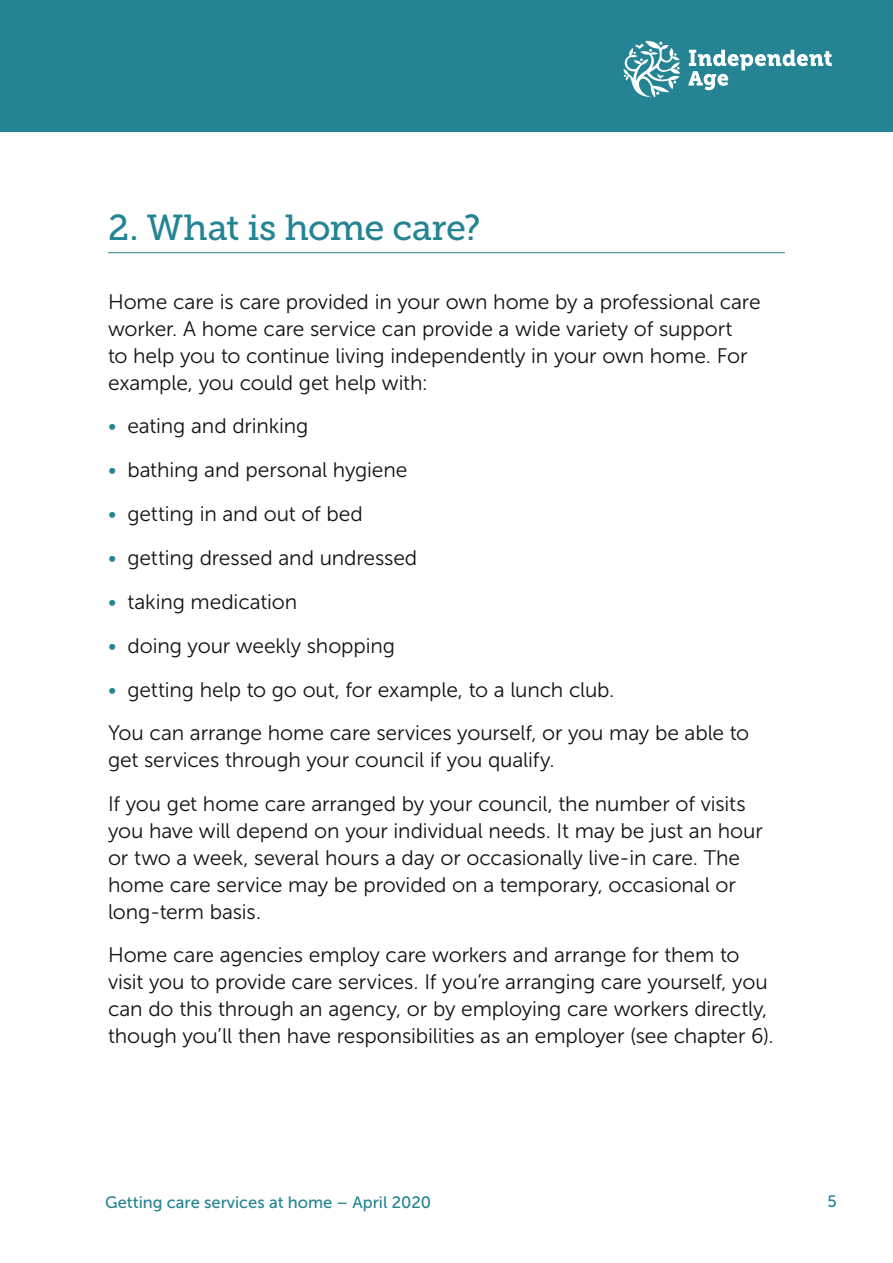
<style>
.page{position:relative;width:893px;height:1263px;background:#fff}
.page>*{position:absolute;margin:0;border:0;box-sizing:border-box;transform-origin:0 0}
.Heading_2{font:36px "Museo Slab 500";letter-spacing:-.02em;color:#248493}
.Body_14pt{font:21px/26.8px "Museo Sans 300";letter-spacing:-.005em;color:#131313}
.t1{font:16.5px "Museo Sans 500";color:#248493}
.s1{color:#248493}
</style>
<div class="page">
<div style="left:0;top:0;width:893px;height:132px;background:#248493"></div>
<svg style="left:623px;top:41px;width:57px;height:57px"></svg>
<svg style="left:688px;top:50px;width:144px;height:40px"></svg>
<hr style="left:108px;top:252px;width:677px;height:1px;background:#248493">
<h2 class="Heading_2" style="left:108px;top:207px;width:374px">2. What is home care?</h2>
<p class="Body_14pt" style="left:108px;top:288px;width:654px">Home care is care provided in your own home by a professional care worker. A home care service can provide a wide variety of support<br>to help you to continue living independently in your own home. For example, you could get help with:</p>
<p class="Body_14pt" style="left:108px;top:413px;width:202px"><span class="s1">•</span> eating and drinking</p>
<p class="Body_14pt" style="left:108px;top:457px;width:301px"><span class="s1">•</span> bathing and personal hygiene</p>
<p class="Body_14pt" style="left:108px;top:501px;width:256px"><span class="s1">•</span> getting in and out of bed</p>
<p class="Body_14pt" style="left:108px;top:544px;width:311px"><span class="s1">•</span> getting dressed and undressed</p>
<p class="Body_14pt" style="left:108px;top:588px;width:191px"><span class="s1">•</span> taking medication</p>
<p class="Body_14pt" style="left:108px;top:632px;width:289px"><span class="s1">•</span> doing your weekly shopping</p>
<p class="Body_14pt" style="left:108px;top:676px;width:508px"><span class="s1">•</span> getting help to go out, for example, to a lunch club.</p>
<p class="Body_14pt" style="left:108px;top:720px;width:643px">You can arrange home care services yourself, or you may be able to get services through your council if you qualify.</p>
<p class="Body_14pt" style="left:108px;top:791px;width:656px">If you get home care arranged by your council, the number of visits you have will depend on your individual needs. It may be just an hour or two a week, several hours a day or occasionally live-in care. The home care service may be provided on a temporary, occasional or long-term basis.</p>
<p class="Body_14pt" style="left:108px;top:942px;width:667px">Home care agencies employ care workers and arrange for them to visit you to provide care services. If you’re arranging care yourself, you can do this through an agency, or by employing care workers directly, though you’ll then have responsibilities as an employer (see chapter 6).</p>
<p class="t1" style="left:105px;top:1194px;width:327px">Getting care services at home – April 2020</p>
<p class="t1" style="left:827px;top:1192px;width:11px">5</p>
</div>
